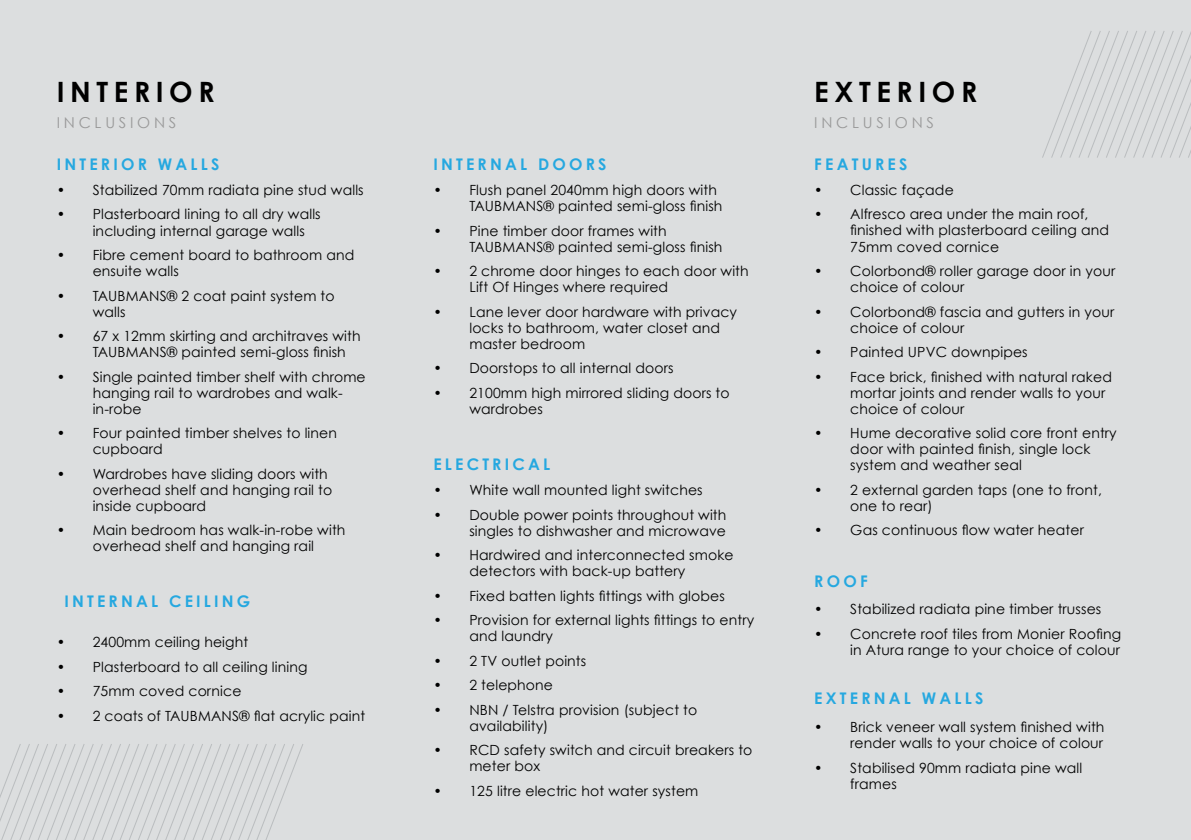
<style>
.page{position:relative;width:1191px;height:840px;background:#fff}
.page>*{position:absolute;margin:0;border:0;box-sizing:border-box;transform-origin:0 0}
.t1{font:700 28px "Century Gothic";letter-spacing:.2em;color:#000}
.t2{font:700 16px "Century Gothic";letter-spacing:.2em;color:#26a8e0}
.t3{font:15px "Century Gothic";letter-spacing:.25em;color:#999}
.t4{font:14px/16px "Century Gothic";letter-spacing:.01em;color:#000}
</style>
<div class="page">
<div style="left:0;top:0;width:1191px;height:839px;background:#dcdedf"></div>
<svg style="left:0;top:744px;width:303px;height:95px"></svg>
<svg style="left:1042px;top:31px;width:149px;height:127px"></svg>
<h1 class="t1" style="left:57px;top:74px;width:159px">INTERIOR</h1>
<h1 class="t1" style="left:814px;top:74px;width:164px">EXTERIOR</h1>
<p class="t3" style="left:57px;top:113px;width:121px">INCLUSIONS</p>
<p class="t3" style="left:814px;top:113px;width:121px">INCLUSIONS</p>
<p class="t2" style="left:57px;top:154px;width:164px">INTERIOR WALLS</p>
<p class="t2" style="left:433px;top:154px;width:175px">INTERNAL DOORS</p>
<p class="t2" style="left:814px;top:154px;width:95px">FEATURES</p>
<p class="t4" style="left:57px;top:181px;width:308px">• Stabilized 70mm radiata pine stud walls</p>
<p class="t4" style="left:93px;top:206px;width:229px;text-indent:-36px">• Plasterboard lining to all dry walls including internal garage walls</p>
<p class="t4" style="left:93px;top:246px;width:263px;text-indent:-36px">• Fibre cement board to bathroom and ensuite walls</p>
<p class="t4" style="left:93px;top:287px;width:243px;text-indent:-36px">• TAUBMANS® 2 coat paint system to walls</p>
<p class="t4" style="left:93px;top:328px;width:269px;text-indent:-36px">• 67 x 12mm skirting and architraves with<br>TAUBMANS® painted semi-gloss finish</p>
<p class="t4" style="left:93px;top:368px;width:274px;text-indent:-36px">• Single painted timber shelf with chrome hanging rail to wardrobes and walk&shy;in-robe</p>
<p class="t4" style="left:93px;top:425px;width:246px;text-indent:-36px">• Four painted timber shelves to linen cupboard</p>
<p class="t4" style="left:93px;top:465px;width:241px;text-indent:-36px">• Wardrobes have sliding doors with overhead shelf and hanging rail to inside cupboard</p>
<p class="t4" style="left:57px;top:522px;width:290px;text-align:center">• Main bedroom has walk-in-robe with overhead shelf and hanging rail</p>
<p class="t2" style="left:64px;top:591px;width:187px">INTERNAL CEILING</p>
<p class="t4" style="left:57px;top:633px;width:193px">• 2400mm ceiling height</p>
<p class="t4" style="left:57px;top:658px;width:252px">• Plasterboard to all ceiling lining</p>
<p class="t4" style="left:57px;top:682px;width:186px">• 75mm coved cornice</p>
<p class="t4" style="left:57px;top:707px;width:310px">• 2 coats of TAUBMANS® flat acrylic paint</p>
<p class="t4" style="left:469px;top:181px;width:255px;text-indent:-36px">• Flush panel 2040mm high doors with<br>TAUBMANS® painted semi-gloss finish</p>
<p class="t4" style="left:469px;top:222px;width:255px;text-indent:-36px">• Pine timber door frames with<br>TAUBMANS® painted semi-gloss finish</p>
<p class="t4" style="left:469px;top:262px;width:281px;text-indent:-36px">• 2 chrome door hinges to each door with<br>Lift Of Hinges where required</p>
<p class="t4" style="left:469px;top:303px;width:269px;text-indent:-36px">• Lane lever door hardware with privacy locks to bathroom, water closet and master bedroom</p>
<p class="t4" style="left:433px;top:359px;width:242px">• Doorstops to all internal doors</p>
<p class="t4" style="left:469px;top:384px;width:262px;text-indent:-36px">• 2100mm high mirrored sliding doors to wardrobes</p>
<p class="t2" style="left:433px;top:454px;width:118px">ELECTRICAL</p>
<p class="t4" style="left:433px;top:481px;width:271px">• White wall mounted light switches</p>
<p class="t4" style="left:433px;top:506px;width:294px;text-align:right">• Double power points throughout with singles to dishwasher and microwave</p>
<p class="t4" style="left:469px;top:546px;width:266px;text-indent:-36px">• Hardwired and interconnected smoke detectors with back-up battery</p>
<p class="t4" style="left:433px;top:587px;width:293px">• Fixed batten lights fittings with globes</p>
<p class="t4" style="left:469px;top:611px;width:286px;text-indent:-36px">• Provision for external lights fittings to entry and laundry</p>
<p class="t4" style="left:433px;top:652px;width:154px">• 2 TV outlet points</p>
<p class="t4" style="left:433px;top:676px;width:121px">• 2 telephone</p>
<p class="t4" style="left:469px;top:701px;width:229px;text-indent:-36px">• NBN / Telstra provision (subject to availability)</p>
<p class="t4" style="left:469px;top:741px;width:284px;text-indent:-36px">• RCD safety switch and circuit breakers to meter box</p>
<p class="t4" style="left:433px;top:782px;width:266px">• 125 litre electric hot water system</p>
<p class="t4" style="left:814px;top:181px;width:141px">• Classic façade</p>
<p class="t4" style="left:850px;top:206px;width:260px;text-indent:-36px">• Alfresco area under the main roof, finished with plasterboard ceiling and<br>75mm coved cornice</p>
<p class="t4" style="left:850px;top:262px;width:266px;text-indent:-36px">• Colorbond® roller garage door in your choice of colour</p>
<p class="t4" style="left:850px;top:303px;width:265px;text-indent:-36px">• Colorbond® fascia and gutters in your choice of colour</p>
<p class="t4" style="left:814px;top:343px;width:215px">• Painted UPVC downpipes</p>
<p class="t4" style="left:850px;top:368px;width:263px;text-indent:-36px">• Face brick, finished with natural raked mortar joints and render walls to your choice of colour</p>
<p class="t4" style="left:850px;top:424px;width:268px;text-indent:-36px">• Hume decorative solid core front entry door with painted finish, single lock system and weather seal</p>
<p class="t4" style="left:850px;top:481px;width:253px;text-indent:-36px">• 2 external garden taps (one to front, one to rear)</p>
<p class="t4" style="left:814px;top:521px;width:271px">• Gas continuous flow water heater</p>
<p class="t2" style="left:814px;top:570px;width:55px">ROOF</p>
<p class="t4" style="left:814px;top:600px;width:288px">• Stabilized radiata pine timber trusses</p>
<p class="t4" style="left:814px;top:625px;width:308px;text-align:right">• Concrete roof tiles from Monier Roofing in Atura range to your choice of colour</p>
<p class="t2" style="left:814px;top:688px;width:170px">EXTERNAL WALLS</p>
<p class="t4" style="left:814px;top:718px;width:292px;text-align:right">• Brick veneer wall system finished with render walls to your choice of colour</p>
<p class="t4" style="left:850px;top:758px;width:233px;text-indent:-36px">• Stabilised 90mm radiata pine wall frames</p>
</div>
